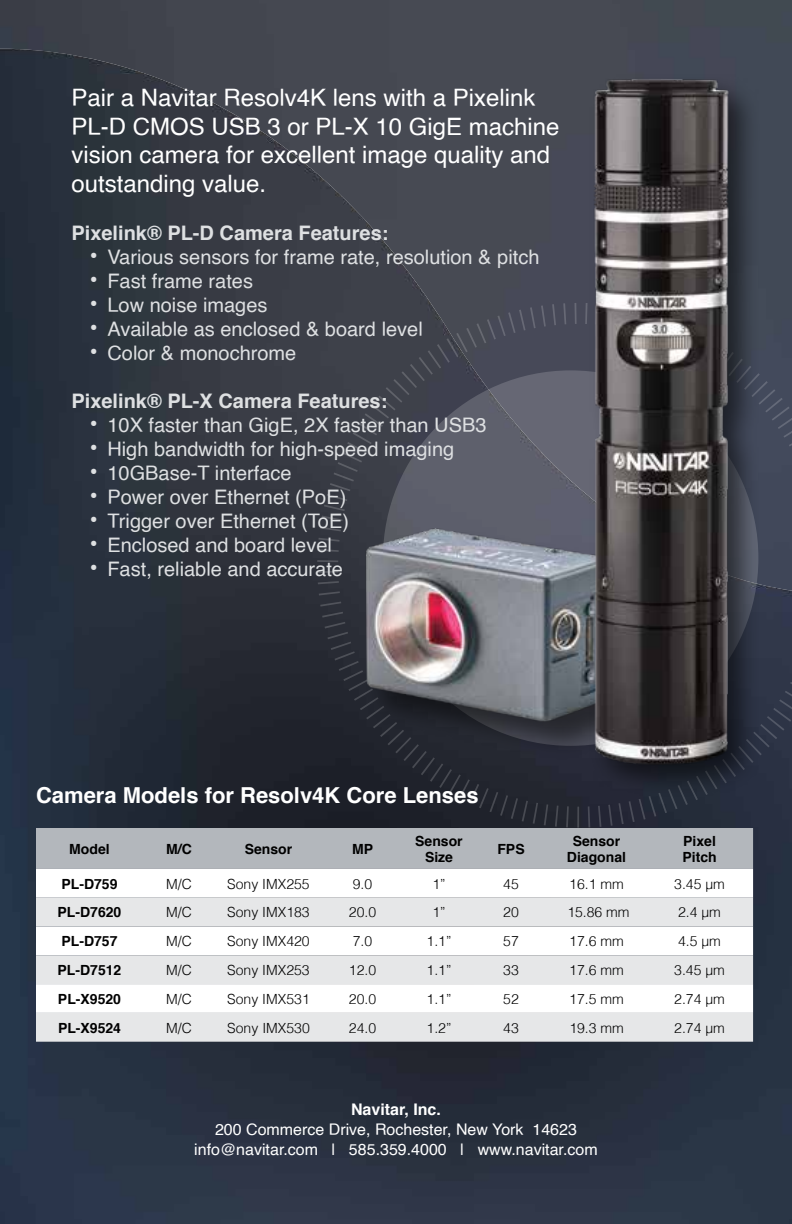
<style>
.page{position:relative;width:792px;height:1224px;background:#fff}
.page>*{position:absolute;margin:0;border:0;box-sizing:border-box;transform-origin:0 0}
.t1{font:24px/28.8px "Helvetica";color:#fff}
.t2{font:700 22px "Helvetica";color:#fff}
.t3{font:20px "Helvetica";color:#dee0e2}
.t4{font:700 20px "Helvetica";color:#dee0e2}
.t5{font:16px/20px "Helvetica";color:#fff;text-align:center}
.t6{font:700 16px "Helvetica";color:#fff}
.t7{font:300 14px "Helvetica";color:#000}
.t8{font:700 14px/16px "Helvetica";color:#000;text-align:center}
.s1{font-size:24px}
</style>
<div class="page">
<img style="left:0;top:591px;width:792px;height:633px">
<img style="left:0;top:0;width:792px;height:591px">
<svg style="left:317px;top:303px;width:475px;height:525px;background:#3c3f4b"></svg>
<div style="left:364px;top:529px;width:287px;height:230px;background:#000;opacity:.51"></div>
<img style="left:360px;top:524px;width:209px;height:202px">
<div style="left:589px;top:74px;width:172px;height:723px;background:#000;opacity:.55"></div>
<img style="left:569px;top:72px;width:173px;height:712px">
<div style="left:36px;top:828px;width:717px;height:41px;background:#b3b7bc"></div>
<svg style="left:36px;top:869px;width:717px;height:29px"></svg>
<svg style="left:36px;top:898px;width:717px;height:144px;fill:#e6e7e8"></svg>
<p class="t1" style="left:71px;top:84px;width:490px">Pair a Navitar Resolv4K lens with a Pixelink PL-D CMOS USB 3 or PL-X 10 GigE machine vision camera for excellent image quality and outstanding value.</p>
<p class="t4" style="left:71px;top:217px;width:319px">Pixelink® PL-D Camera Features:</p>
<p class="t3" style="left:89px;top:242px;width:452px"><span class="s1">•</span> Various sensors for frame rate, resolution &amp; pitch</p>
<p class="t3" style="left:89px;top:266px;width:165px"><span class="s1">•</span> Fast frame rates</p>
<p class="t3" style="left:89px;top:290px;width:180px"><span class="s1">•</span> Low noise images</p>
<p class="t3" style="left:89px;top:314px;width:335px"><span class="s1">•</span> Available as enclosed &amp; board level</p>
<p class="t3" style="left:89px;top:338px;width:208px"><span class="s1">•</span> Color &amp; monochrome</p>
<p class="t4" style="left:71px;top:385px;width:317px">Pixelink® PL-X Camera Features:</p>
<p class="t3" style="left:89px;top:410px;width:399px"><span class="s1">•</span> 10X faster than GigE, 2X faster than USB3</p>
<p class="t3" style="left:89px;top:434px;width:366px"><span class="s1">•</span> High bandwidth for high-speed imaging</p>
<p class="t3" style="left:89px;top:458px;width:204px"><span class="s1">•</span> 10GBase-T interface</p>
<p class="t3" style="left:89px;top:482px;width:258px"><span class="s1">•</span> Power over Ethernet (PoE)</p>
<p class="t3" style="left:89px;top:506px;width:261px"><span class="s1">•</span> Trigger over Ethernet (ToE)</p>
<p class="t3" style="left:89px;top:530px;width:244px"><span class="s1">•</span> Enclosed and board level</p>
<p class="t3" style="left:89px;top:554px;width:255px"><span class="s1">•</span> Fast, reliable and accurate</p>
<p class="t2" style="left:36px;top:777px;width:444px">Camera Models for Resolv4K Core Lenses</p>
<p class="t8" style="left:69px;top:841px;width:42px">Model</p>
<p class="t8" style="left:166px;top:841px;width:27px">M/C</p>
<p class="t8" style="left:245px;top:841px;width:49px">Sensor</p>
<p class="t8" style="left:352px;top:841px;width:22px">MP</p>
<p class="t8" style="left:415px;top:833px;width:49px">Sensor<br>Size</p>
<p class="t8" style="left:497px;top:841px;width:29px">FPS</p>
<p class="t8" style="left:567px;top:833px;width:61px">Sensor<br>Diagonal</p>
<p class="t8" style="left:682px;top:833px;width:36px;text-align:left">Pixel<br>Pitch</p>
<p class="t8" style="left:61px;top:876px;width:58px">PL-D759</p>
<p class="t7" style="left:166px;top:875px;width:27px">M/C</p>
<p class="t7" style="left:227px;top:875px;width:84px">Sony IMX255</p>
<p class="t7" style="left:353px;top:875px;width:21px">9.0</p>
<p class="t7" style="left:432px;top:875px;width:15px">1”</p>
<p class="t7" style="left:503px;top:875px;width:17px">45</p>
<p class="t7" style="left:569px;top:875px;width:56px">16.1 mm</p>
<p class="t7" style="left:674px;top:875px;width:52px">3.45 µm</p>
<p class="t8" style="left:58px;top:905px;width:65px">PL-D7620</p>
<p class="t7" style="left:166px;top:904px;width:27px">M/C</p>
<p class="t7" style="left:227px;top:904px;width:84px">Sony IMX183</p>
<p class="t7" style="left:349px;top:904px;width:29px">20.0</p>
<p class="t7" style="left:432px;top:904px;width:15px">1”</p>
<p class="t7" style="left:503px;top:904px;width:17px">20</p>
<p class="t7" style="left:567px;top:904px;width:64px">15.86 mm</p>
<p class="t7" style="left:678px;top:904px;width:44px">2.4 µm</p>
<p class="t8" style="left:61px;top:933px;width:58px">PL-D757</p>
<p class="t7" style="left:166px;top:932px;width:27px">M/C</p>
<p class="t7" style="left:227px;top:932px;width:84px">Sony IMX420</p>
<p class="t7" style="left:353px;top:932px;width:21px">7.0</p>
<p class="t7" style="left:427px;top:932px;width:26px">1.1”</p>
<p class="t7" style="left:503px;top:932px;width:17px">57</p>
<p class="t7" style="left:569px;top:932px;width:56px">17.6 mm</p>
<p class="t7" style="left:678px;top:932px;width:44px">4.5 µm</p>
<p class="t8" style="left:58px;top:962px;width:65px">PL-D7512</p>
<p class="t7" style="left:166px;top:961px;width:27px">M/C</p>
<p class="t7" style="left:227px;top:961px;width:84px">Sony IMX253</p>
<p class="t7" style="left:349px;top:961px;width:29px">12.0</p>
<p class="t7" style="left:427px;top:961px;width:26px">1.1”</p>
<p class="t7" style="left:503px;top:961px;width:17px">33</p>
<p class="t7" style="left:569px;top:961px;width:56px">17.6 mm</p>
<p class="t7" style="left:674px;top:961px;width:52px">3.45 µm</p>
<p class="t8" style="left:58px;top:991px;width:65px">PL-X9520</p>
<p class="t7" style="left:166px;top:990px;width:27px">M/C</p>
<p class="t7" style="left:227px;top:990px;width:84px">Sony IMX531</p>
<p class="t7" style="left:349px;top:990px;width:29px">20.0</p>
<p class="t7" style="left:427px;top:990px;width:26px">1.1”</p>
<p class="t7" style="left:503px;top:990px;width:17px">52</p>
<p class="t7" style="left:569px;top:990px;width:56px">17.5 mm</p>
<p class="t7" style="left:674px;top:990px;width:52px">2.74 µm</p>
<p class="t8" style="left:58px;top:1020px;width:65px">PL-X9524</p>
<p class="t7" style="left:166px;top:1019px;width:27px">M/C</p>
<p class="t7" style="left:227px;top:1019px;width:84px">Sony IMX530</p>
<p class="t7" style="left:349px;top:1019px;width:29px">24.0</p>
<p class="t7" style="left:427px;top:1019px;width:26px">1.2”</p>
<p class="t7" style="left:503px;top:1019px;width:17px">43</p>
<p class="t7" style="left:569px;top:1019px;width:56px">19.3 mm</p>
<p class="t7" style="left:674px;top:1019px;width:52px">2.74 µm</p>
<p class="t6" style="left:351px;top:1096px;width:91px">Navitar, Inc.</p>
<p class="t5" style="left:194px;top:1120px;width:405px">200 Commerce Drive, Rochester, New York 14623 info@navitar.com | 585.359.4000 | www.navitar.com</p>
</div>
